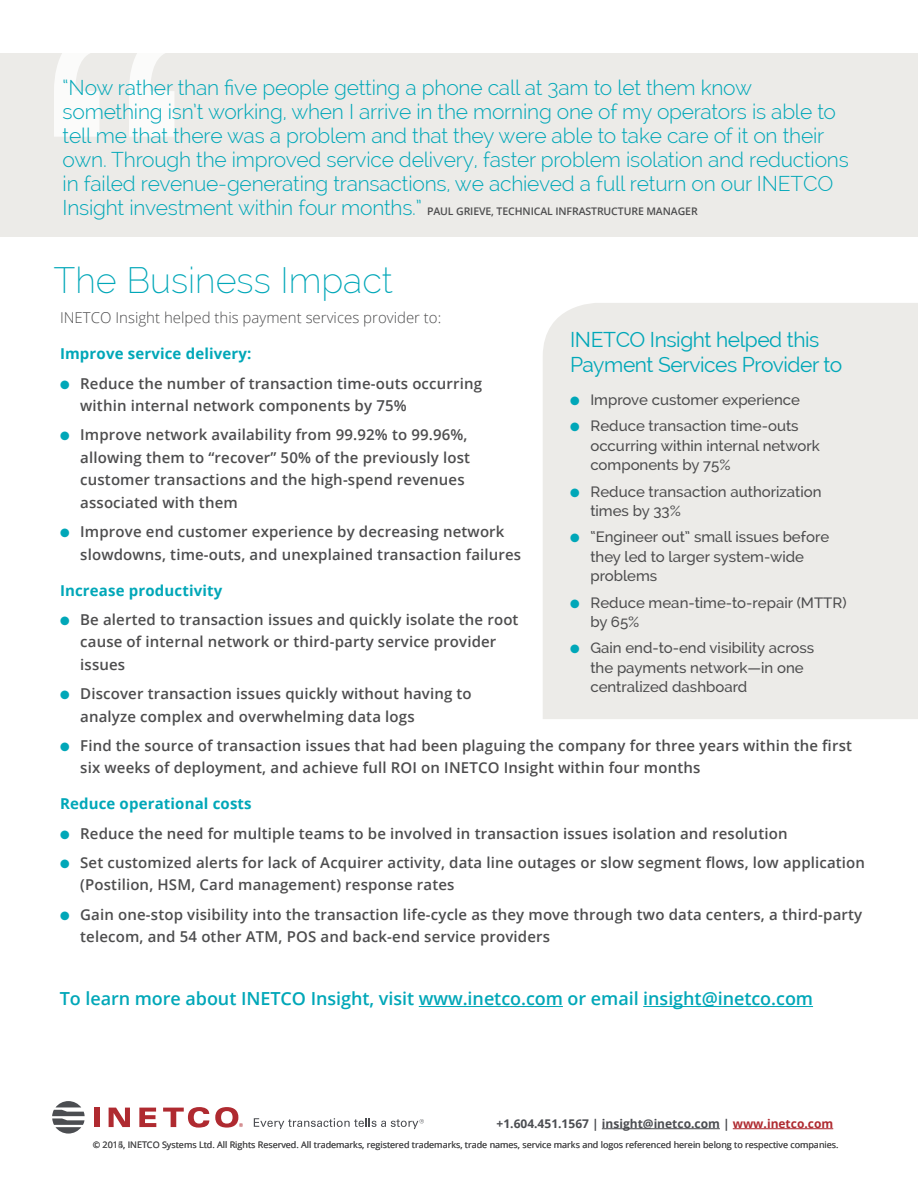
<style>
.page{position:relative;width:918px;height:1188px;background:#fff}
.page>*{position:absolute;margin:0;border:0;box-sizing:border-box;transform-origin:0 0}
.t1{font:200 36px "Raleway";color:#00a7b8}
.t2{font:300 21px/24px "Raleway";letter-spacing:-.01em;color:#00a7b8}
.t3{font:21px/25.5px "Raleway";letter-spacing:-.02em;color:#00a7b8}
.t4{font:600 18px "Open Sans";letter-spacing:-.005em;color:#00a7b8}
.t5{font:600 15px/22.5px "Open Sans";letter-spacing:.01em;color:#4d4d4e}
.t6{font:500 15px/19.5px "Raleway";color:#4d4d4e}
.t7{font:700 15px "Open Sans";letter-spacing:.01em;color:#00a7b8}
.t8{font:300 15px "Open Sans";color:#4d4d4e}
.t9{font:700 12px "Open Sans";color:#4b4d51}
.t10{font:600 10.5px "Open Sans";letter-spacing:-.01em;color:#4d4d4e}
.t11{font:9px "Open Sans";color:#4d4d4e}
.s1{font-family:"Raleway";font-weight:300;font-size:21px;color:#00a7b8}
.s2{color:#00a7b8}
.s3{color:#af2a30}
</style>
<div class="page">
<div style="left:0;top:53px;width:918px;height:184px;background:#ecebe8"></div>
<hr style="left:419px;top:1006px;width:144px;height:1px;background:#00a7b8">
<hr style="left:643px;top:1006px;width:170px;height:1px;background:#00a7b8">
<hr style="left:602px;top:1128px;width:118px;height:1px;background:#4b4d51">
<hr style="left:733px;top:1128px;width:100px;height:1px;background:#af2a30">
<svg style="left:52px;top:1101px;width:33px;height:33px"></svg>
<svg style="left:109px;top:1108px;width:21px;height:19px"></svg>
<svg style="left:139px;top:1108px;width:17px;height:19px"></svg>
<svg style="left:163px;top:1107px;width:46px;height:21px"></svg>
<svg style="left:215px;top:1107px;width:28px;height:21px"></svg>
<div style="left:94px;top:1108px;width:5px;height:19px;background:#af2a30"></div>
<svg style="left:254px;top:1118px;width:170px;height:11px"></svg>
<div style="left:543px;top:303px;width:375px;height:416px;background:#ecebe8"></div>
<svg style="left:54px;top:53px;width:120px;height:84px"></svg>
<p class="t2" style="left:63px;top:75px;width:788px">“Now rather than five people getting a phone call at 3am to let them know something isn’t working, when I arrive in the morning one of my operators is able to tell me that there was a problem and that they were able to take care of it on their own. Through the improved service delivery, faster problem isolation and reductions in failed revenue-generating transactions, we achieved a full return on our INETCO</p>
<p class="t10" style="left:63px;top:204px;width:637px"><span class="s1">Insight investment within four months.”</span> PAUL GRIEVE, TECHNICAL INFRASTRUCTURE MANAGER</p>
<h1 class="t1" style="left:54px;top:259px;width:341px">The Business Impact</h1>
<p class="t8" style="left:60px;top:308px;width:383px">INETCO Insight helped this payment services provider to:</p>
<p class="t7" style="left:60px;top:343px;width:193px">Improve service delivery:</p>
<p class="t5" style="left:80px;top:372px;width:403px;text-indent:-20px"><span class="s2">●</span> Reduce the number of transaction time-outs occurring within internal network components by 75%</p>
<p class="t5" style="left:80px;top:423px;width:391px;text-indent:-20px"><span class="s2">●</span> Improve network availability from 99.92% to 99.96%, allowing them to “recover” 50% of the previously lost customer transactions and the high-spend revenues associated with them</p>
<p class="t5" style="left:80px;top:520px;width:443px;text-indent:-20px"><span class="s2">●</span> Improve end customer experience by decreasing network slowdowns, time-outs, and unexplained transaction failures</p>
<p class="t7" style="left:60px;top:580px;width:164px">Increase productivity</p>
<p class="t5" style="left:80px;top:608px;width:440px;text-indent:-20px"><span class="s2">●</span> Be alerted to transaction issues and quickly isolate the root cause of internal network or third-party service provider issues</p>
<p class="t5" style="left:80px;top:682px;width:393px;text-indent:-20px"><span class="s2">●</span> Discover transaction issues quickly without having to analyze complex and overwhelming data logs</p>
<p class="t5" style="left:80px;top:734px;width:773px;text-indent:-20px"><span class="s2">●</span> Find the source of transaction issues that had been plaguing the company for three years within the first six weeks of deployment, and achieve full ROI on INETCO Insight within four months</p>
<p class="t7" style="left:60px;top:793px;width:193px">Reduce operational costs</p>
<p class="t5" style="left:60px;top:822px;width:729px"><span class="s2">●</span> Reduce the need for multiple teams to be involved in transaction issues isolation and resolution</p>
<p class="t5" style="left:80px;top:851px;width:786px;text-indent:-20px"><span class="s2">●</span> Set customized alerts for lack of Acquirer activity, data line outages or slow segment flows, low application (Postilion, HSM, Card management) response rates</p>
<p class="t5" style="left:80px;top:903px;width:783px;text-indent:-20px"><span class="s2">●</span> Gain one-stop visibility into the transaction life-cycle as they move through two data centers, a third-party telecom, and 54 other ATM, POS and back-end service providers</p>
<h2 class="t3" style="left:570px;top:326px;width:274px">INETCO Insight helped this<br>Payment Services Provider to</h2>
<p class="t6" style="left:570px;top:390px;width:232px"><span class="s2">●</span> Improve customer experience</p>
<p class="t6" style="left:590px;top:416px;width:231px;text-indent:-20px"><span class="s2">●</span> Reduce transaction time-outs occurring within internal network components by 75%</p>
<p class="t6" style="left:590px;top:481px;width:233px;text-indent:-20px"><span class="s2">●</span> Reduce transaction authorization times by 33%</p>
<p class="t6" style="left:590px;top:527px;width:240px;text-indent:-20px"><span class="s2">●</span> “Engineer out” small issues before they led to larger system-wide problems</p>
<p class="t6" style="left:590px;top:592px;width:258px;text-indent:-20px"><span class="s2">●</span> Reduce mean-time-to-repair (MTTR) by 65%</p>
<p class="t6" style="left:590px;top:638px;width:225px;text-indent:-20px"><span class="s2">●</span> Gain end-to-end visibility across the payments network—in one centralized dashboard</p>
<p class="t4" style="left:60px;top:986px;width:755px">To learn more about INETCO Insight, visit www.inetco.com or email insight@inetco.com</p>
<p class="t9" style="left:497px;top:1115px;width:338px">+1.604.451.1567 | insight@inetco.com | <span class="s3">www.inetco.com</span></p>
<p class="t11" style="left:93px;top:1138px;width:747px">© 2015, INETCO Systems Ltd. All Rights Reserved. All trademarks, registered trademarks, trade names, service marks and logos referenced herein belong to respective companies.</p>
<p class="t11" style="left:118px;top:1138px;width:7px">4</p>
</div>
